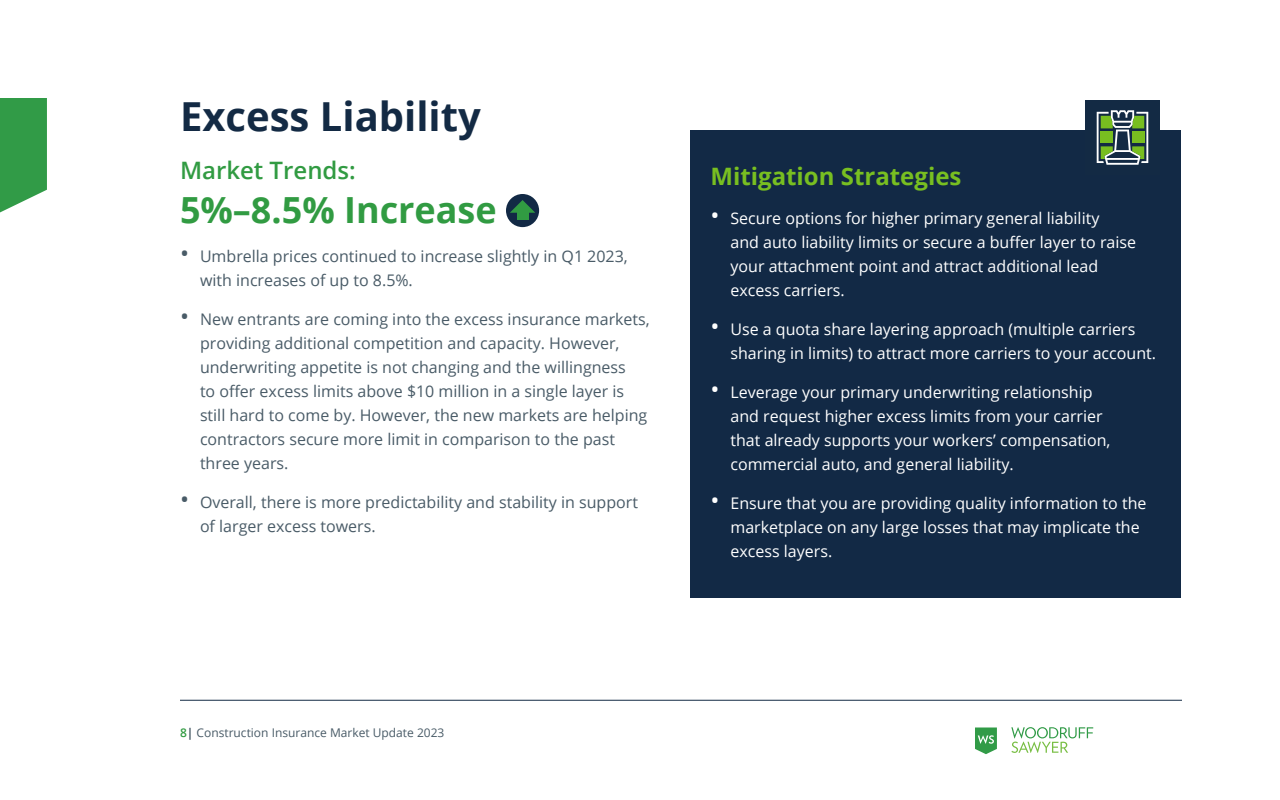
<style>
.page{position:relative;width:1280px;height:800px;background:#fff}
.page>*{position:absolute;margin:0;border:0;box-sizing:border-box;transform-origin:0 0}
.t1{font:700 40px "Open Sans";color:#132a44}
.t2{font:700 36px "Open Sans";color:#319b42}
.t3{font:700 24px "Open Sans";color:#78bf21}
.t4{font:600 24px "Open Sans";color:#319b42}
.t5{font:16px/24px "Open Sans";color:#fff}
.t6{font:16px/24px "Open Sans";color:#495b67}
.t7{font:12px "Open Sans";color:#495b67}
.s1{font-size:24px}
.s2{font-weight:600;color:#319b42}
.s3{font-weight:700}
</style>
<div class="page">
<svg style="left:0;top:98px;width:47px;height:114px"></svg>
<hr style="left:180px;top:700px;width:1002px;height:1px;background:#132a44">
<svg style="left:1011px;top:727px;width:82px;height:26px"></svg>
<svg style="left:975px;top:728px;width:22px;height:26px"></svg>
<div style="left:690px;top:130px;width:491px;height:468px;background:#122945"></div>
<div style="left:1085px;top:100px;width:75px;height:75px;background:#132a44"></div>
<svg style="left:1097px;top:110px;width:51px;height:55px"></svg>
<div style="left:506px;top:194px;width:33px;height:33px;background:#122945;border-radius:50%"></div>
<div style="left:517px;top:208px;width:12px;height:12px;background:#319b42"></div>
<svg style="left:510px;top:200px;width:25px;height:13px"></svg>
<h1 class="t1" style="left:180px;top:88px;width:302px">Excess Liability</h1>
<h3 class="t4" style="left:180px;top:154px;width:177px">Market Trends:</h3>
<h2 class="t2" style="left:180px;top:184px;width:318px">5%–8.5% Increase</h2>
<p class="t6" style="left:200px;top:243px;width:429px;text-indent:-20px"><span class="s1">•</span> Umbrella prices continued to increase slightly in Q1 2023, with increases of up to 8.5%.</p>
<p class="t6" style="left:200px;top:306px;width:451px;text-indent:-20px"><span class="s1">•</span> New entrants are coming into the excess insurance markets, providing additional competition and capacity. However, underwriting appetite is not changing and the willingness<br>to offer excess limits above $10 million in a single layer is still hard to come by. However, the new markets are helping contractors secure more limit in comparison to the past three years.</p>
<p class="t6" style="left:200px;top:489px;width:440px;text-indent:-20px"><span class="s1">•</span> Overall, there is more predictability and stability in support of larger excess towers.</p>
<h3 class="t3" style="left:710px;top:159px;width:252px">Mitigation Strategies</h3>
<p class="t5" style="left:730px;top:206px;width:407px;text-indent:-20px"><span class="s1">•</span> Secure options for higher primary general liability<br>and auto liability limits or secure a buffer layer to raise your attachment point and attract additional lead excess carriers.</p>
<p class="t5" style="left:730px;top:317px;width:427px;text-indent:-20px"><span class="s1">•</span> Use a quota share layering approach (multiple carriers sharing in limits) to attract more carriers to your account.</p>
<p class="t5" style="left:730px;top:380px;width:381px;text-indent:-20px"><span class="s1">•</span> Leverage your primary underwriting relationship and request higher excess limits from your carrier that already supports your workers’ compensation, commercial auto, and general liability.</p>
<p class="t5" style="left:730px;top:491px;width:417px;text-indent:-20px"><span class="s1">•</span> Ensure that you are providing quality information to the marketplace on any large losses that may implicate the excess layers.</p>
<p class="t7" style="left:180px;top:724px;width:266px"><span class="s2">8</span><span class="s3">|</span> Construction Insurance Market Update 2023</p>
</div>
